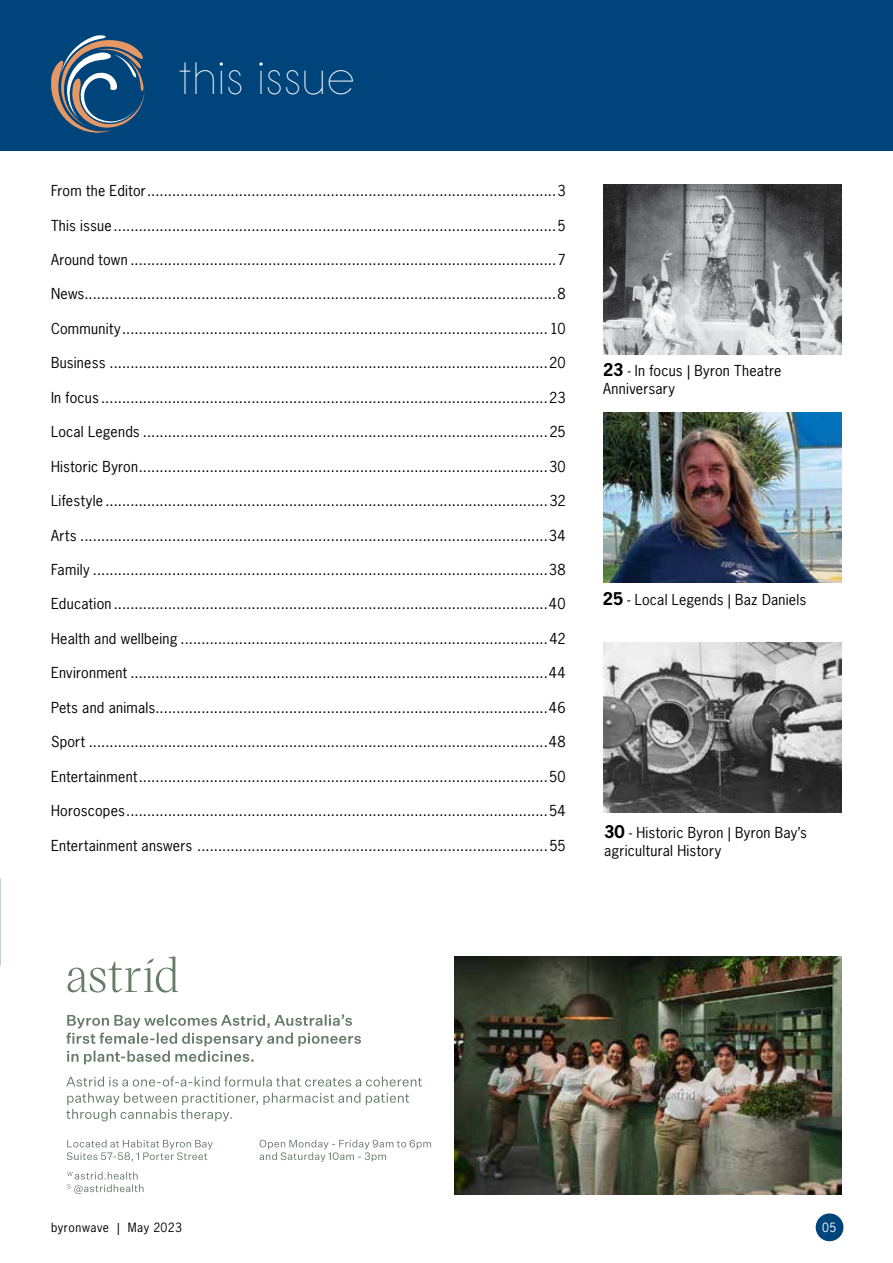
<style>
.page{position:relative;width:893px;height:1263px;background:#fff}
.page>*{position:absolute;margin:0;border:0;box-sizing:border-box;transform-origin:0 0}
.t1{font:31.5px "Bondoluo Peek";letter-spacing:.1em;color:#fff}
.t2{font:14.25px/18px "News Gothic Std";letter-spacing:.02em;color:#000}
.t3{font:12px "News Gothic Std";letter-spacing:.04em;color:#000}
.t4{font:12px "News Gothic Std";color:#fff}
.s1{font-weight:700;font-size:16.5px}
</style>
<div class="page">
<div style="left:816px;top:1213px;width:27px;height:28px;background:#00447c;border-radius:50%"></div>
<img style="left:603px;top:185px;width:238px;height:170px">
<img style="left:604px;top:413px;width:238px;height:170px">
<svg style="left:0;top:878px;width:1px;height:20px"></svg>
<img style="left:455px;top:956px;width:387px;height:239px">
<svg style="left:66px;top:1093px;width:343px;height:28px"></svg>
<svg style="left:66px;top:1076px;width:356px;height:10px"></svg>
<svg style="left:66px;top:1014px;width:295px;height:50px"></svg>
<svg style="left:68px;top:956px;width:110px;height:36px"></svg>
<svg style="left:67px;top:1171px;width:77px;height:23px"></svg>
<svg style="left:67px;top:1139px;width:146px;height:22px"></svg>
<svg style="left:260px;top:1139px;width:171px;height:23px"></svg>
<img style="left:604px;top:642px;width:238px;height:170px">
<div style="left:0;top:0;width:893px;height:151px;background:#00447c"></div>
<svg style="left:51px;top:35px;width:94px;height:98px"></svg>
<h1 class="t1" style="left:179px;top:60px;width:177px">This issue</h1>
<p class="t2" style="left:51px;top:182px;width:516px">From the Editor..................................................................................................3</p>
<p class="t2" style="left:51px;top:216px;width:516px">This issue ..........................................................................................................5</p>
<p class="t2" style="left:51px;top:250px;width:516px">Around town ......................................................................................................7</p>
<p class="t2" style="left:51px;top:285px;width:516px">News.................................................................................................................8</p>
<p class="t2" style="left:51px;top:319px;width:516px">Community...................................................................................................... 10</p>
<p class="t2" style="left:51px;top:354px;width:516px">Business .........................................................................................................20</p>
<p class="t2" style="left:51px;top:388px;width:516px">In focus ...........................................................................................................23</p>
<p class="t2" style="left:51px;top:423px;width:516px">Local Legends .................................................................................................25</p>
<p class="t2" style="left:51px;top:457px;width:516px">Historic Byron..................................................................................................30</p>
<p class="t2" style="left:51px;top:492px;width:516px">Lifestyle ..........................................................................................................32</p>
<p class="t2" style="left:51px;top:526px;width:516px">Arts ................................................................................................................34</p>
<p class="t2" style="left:51px;top:560px;width:516px">Family .............................................................................................................38</p>
<p class="t2" style="left:51px;top:595px;width:516px">Education ........................................................................................................40</p>
<p class="t2" style="left:51px;top:629px;width:516px">Health and wellbeing ........................................................................................42</p>
<p class="t2" style="left:51px;top:664px;width:516px">Environment ....................................................................................................44</p>
<p class="t2" style="left:51px;top:698px;width:516px">Pets and animals..............................................................................................46</p>
<p class="t2" style="left:51px;top:733px;width:516px">Sport ..............................................................................................................48</p>
<p class="t2" style="left:51px;top:767px;width:516px">Entertainment..................................................................................................50</p>
<p class="t2" style="left:51px;top:802px;width:516px">Horoscopes.....................................................................................................54</p>
<p class="t2" style="left:51px;top:836px;width:516px">Entertainment answers ....................................................................................55</p>
<p class="t2" style="left:603px;top:362px;width:180px"><span class="s1">23</span> - In focus | Byron Theatre<br>Anniversary</p>
<p class="t2" style="left:603px;top:590px;width:205px"><span class="s1">25</span> - Local Legends | Baz Daniels</p>
<p class="t2" style="left:604px;top:823px;width:204px"><span class="s1">30</span> - Historic Byron | Byron Bay’s agricultural History</p>
<p class="t3" style="left:51px;top:1220px;width:132px">byronwave | May 2023</p>
<p class="t4" style="left:822px;top:1220px;width:16px">05</p>
</div>
